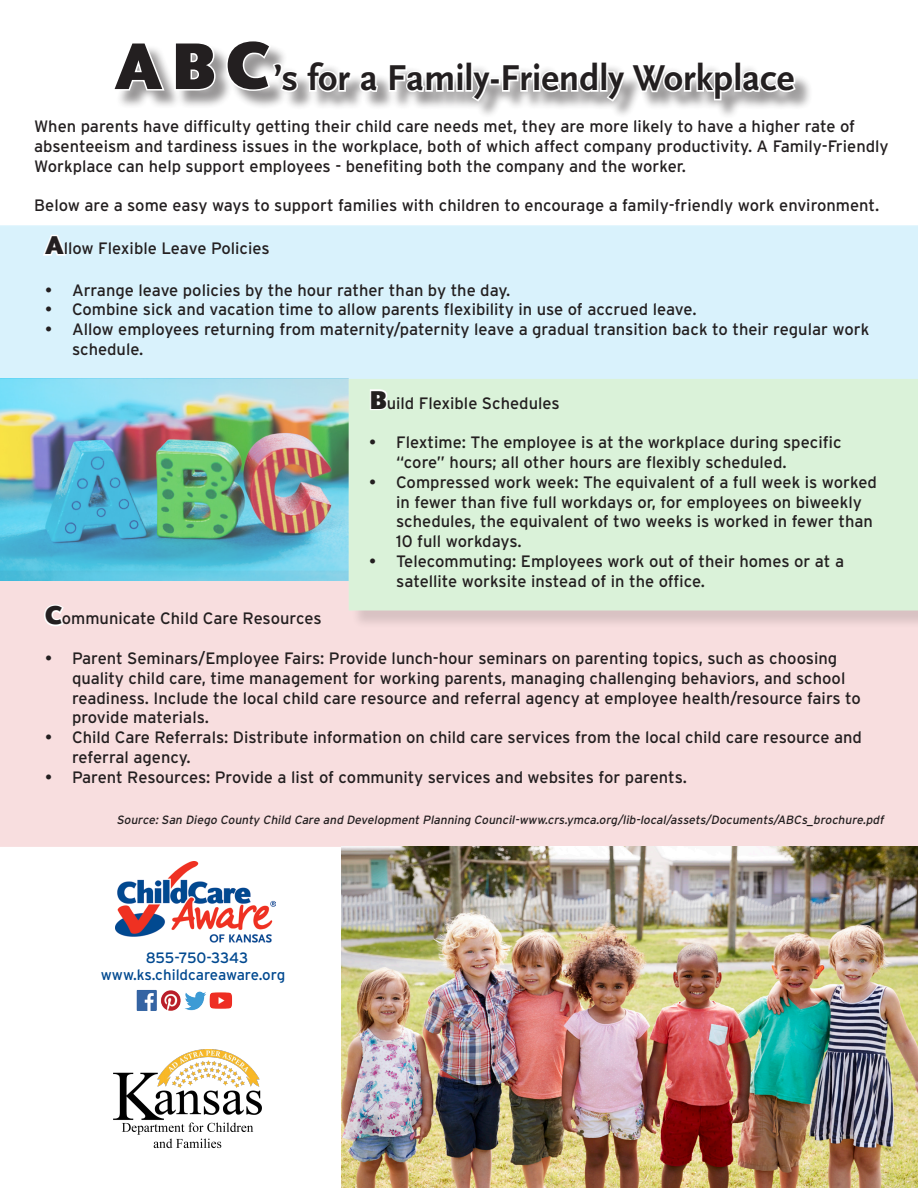
<style>
.page{position:relative;width:918px;height:1188px;background:#fff}
.page>*{position:absolute;margin:0;border:0;box-sizing:border-box;transform-origin:0 0}
.t1{font:900 69px "Scala Sans OT";color:#231f20}
.t2{font:700 37.5px "Scala Sans OT";color:#231f20}
.t3{font:16.5px/19.8px "Interstate";color:#231f20}
.t4{font:15px "Interstate";color:#014990}
.t5{font:italic 12px "Interstate";color:#231f20}
.s1{font-family:"Scala Sans OT";font-weight:900;font-size:27px}
</style>
<div class="page">
<div style="left:0;top:581px;width:918px;height:266px;background:#f8dedf"></div>
<img style="left:0;top:379px;width:349px;height:202px">
<img style="left:341px;top:847px;width:577px;height:341px">
<div style="left:0;top:225px;width:918px;height:154px;background:#d9f2fc"></div>
<svg style="left:41px;top:232px;width:27px;height:26px"></svg>
<svg style="left:43px;top:603px;width:23px;height:25px"></svg>
<div style="left:351px;top:381px;width:567px;height:248px;background:#231f20;opacity:.75"></div>
<div style="left:349px;top:379px;width:569px;height:231px;background:#daf2d9"></div>
<svg style="left:368px;top:388px;width:21px;height:24px"></svg>
<div style="left:116px;top:43px;width:698px;height:76px;background:#231f20;opacity:.47"></div>
<svg style="left:116px;top:43px;width:50px;height:50px"></svg>
<svg style="left:173px;top:43px;width:44px;height:49px"></svg>
<svg style="left:225px;top:43px;width:155px;height:51px"></svg>
<svg style="left:387px;top:60px;width:106px;height:44px"></svg>
<svg style="left:501px;top:60px;width:234px;height:44px"></svg>
<div style="left:734px;top:61px;width:8px;height:31px;border:3px solid #fff"></div>
<svg style="left:741px;top:69px;width:57px;height:25px"></svg>
<img style="left:116px;top:861px;width:159px;height:82px">
<img style="left:136px;top:990px;width:97px;height:21px">
<img style="left:114px;top:1049px;width:147px;height:100px">
<p class="t1" style="left:115px;top:27px;width:156px">ABC</p>
<p class="t2" style="left:273px;top:57px;width:523px">’s for a Family-Friendly Workplace</p>
<p class="t3" style="left:34px;top:116px;width:856px">When parents have difficulty getting their child care needs met, they are more likely to have a higher rate of absenteeism and tardiness issues in the workplace, both of which affect company productivity. A Family-Friendly<br>Workplace can help support employees - benefiting both the company and the worker.</p>
<p class="t3" style="left:34px;top:196px;width:847px">Below are a some easy ways to support families with children to encourage a family-friendly work environment.</p>
<p class="t3" style="left:45px;top:238px;width:226px"><span class="s1">A</span>llow Flexible Leave Policies</p>
<p class="t3" style="left:45px;top:280px;width:467px">• Arrange leave policies by the hour rather than by the day.</p>
<p class="t3" style="left:45px;top:299px;width:653px">• Combine sick and vacation time to allow parents flexibility in use of accrued leave.</p>
<p class="t3" style="left:72px;top:319px;width:799px;text-indent:-27px">• Allow employees returning from maternity/paternity leave a gradual transition back to their regular work schedule.</p>
<p class="t3" style="left:369px;top:393px;width:192px"><span class="s1">B</span>uild Flexible Schedules</p>
<p class="t3" style="left:396px;top:432px;width:447px;text-indent:-27px">• Flextime: The employee is at the workplace during specific “core” hours; all other hours are flexibly scheduled.</p>
<p class="t3" style="left:396px;top:472px;width:482px;text-indent:-27px">• Compressed work week: The equivalent of a full week is worked in fewer than five full workdays or, for employees on biweekly schedules, the equivalent of two weeks is worked in fewer than 10 full workdays.</p>
<p class="t3" style="left:396px;top:551px;width:449px;text-indent:-27px">• Telecommuting: Employees work out of their homes or at a satellite worksite instead of in the office.</p>
<p class="t3" style="left:45px;top:608px;width:278px"><span class="s1">C</span>ommunicate Child Care Resources</p>
<p class="t3" style="left:72px;top:648px;width:791px;text-indent:-27px">• Parent Seminars/Employee Fairs: Provide lunch-hour seminars on parenting topics, such as choosing quality child care, time management for working parents, managing challenging behaviors, and school readiness. Include the local child care resource and referral agency at employee health/resource fairs to provide materials.</p>
<p class="t3" style="left:72px;top:727px;width:791px;text-indent:-27px">• Child Care Referrals: Distribute information on child care services from the local child care resource and referral agency.</p>
<p class="t3" style="left:45px;top:767px;width:644px">• Parent Resources: Provide a list of community services and websites for parents.</p>
<p class="t5" style="left:117px;top:813px;width:771px">Source: San Diego County Child Care and Development Planning Council-www.crs.ymca.org/lib-local/assets/Documents/ABCs_ brochure.pdf</p>
<p class="t4" style="left:146px;top:949px;width:104px">855-750-3343</p>
<p class="t4" style="left:101px;top:967px;width:186px">www.ks.childcareaware.org</p>
</div>
